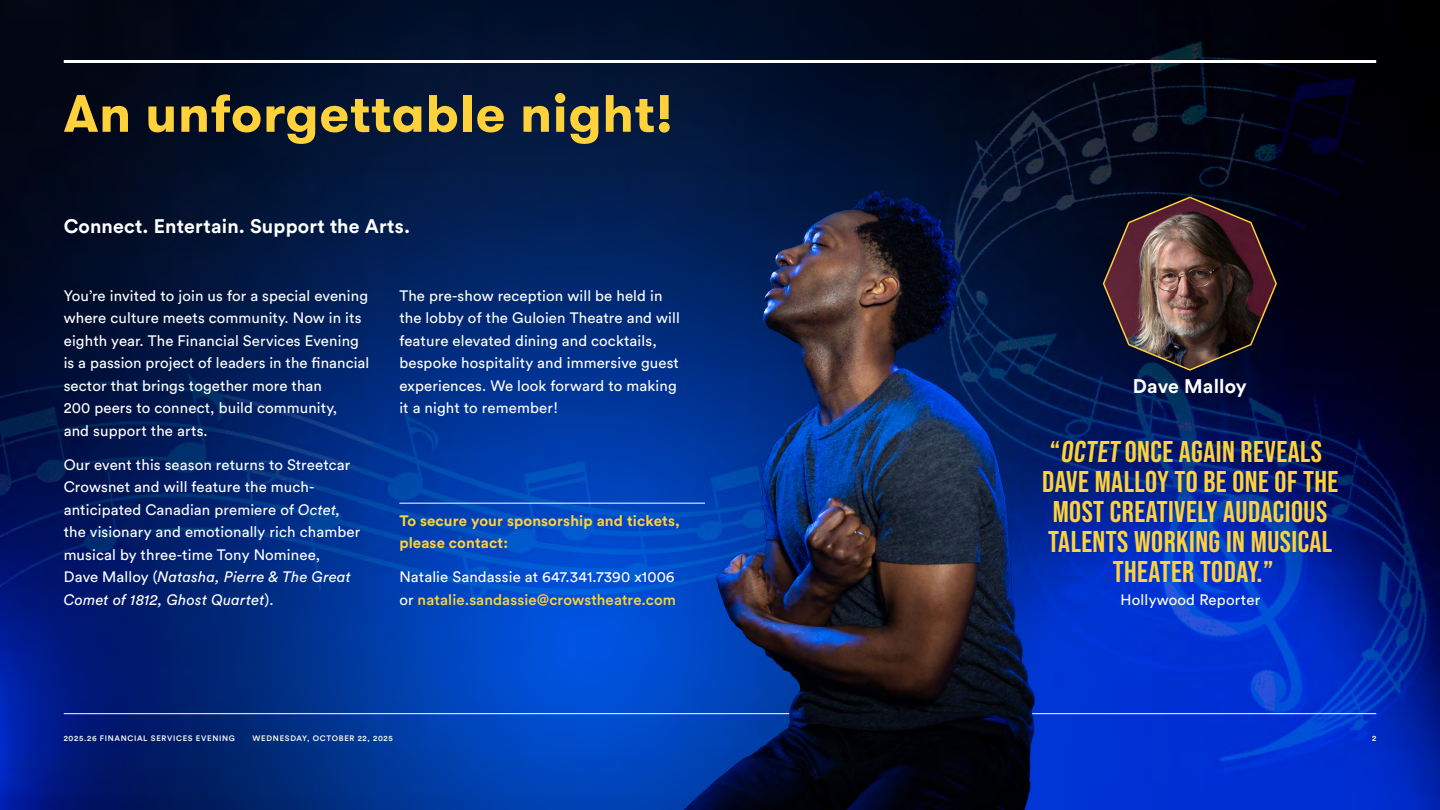
<style>
.page{position:relative;width:1440px;height:810px;background:#fff}
.page>*{position:absolute;margin:0;border:0;box-sizing:border-box;transform-origin:0 0}
.t1{font:700 52.5px "GT Walsheim";letter-spacing:.015em;color:#ffd23c}
.t2{font:700 30px/30px "Bebas Neue Pro";letter-spacing:.015em;color:#ffd23c;text-align:center}
.t3{font:700 19.5px "Circular Std";letter-spacing:.01em;color:#fff}
.t4{font:15px/22.5px "Circular Std";letter-spacing:.01em;color:#fff}
.t5{font:700 15px/22.5px "Circular Std";letter-spacing:.01em;color:#ffd23c}
.t6{font:500 7.88px "Circular Std";letter-spacing:.085em;color:#fff}
.s1{font-style:italic}
.s2{font-weight:500;color:#ffd23c}
</style>
<div class="page">
<img style="left:0;top:0;width:1440px;height:810px">
<hr style="left:64px;top:60px;width:1312px;height:3px;background:#fff">
<hr style="left:64px;top:713px;width:1312px;height:1px;background:#fff">
<hr style="left:399px;top:503px;width:306px;height:1px;background:#fff">
<img style="left:1102px;top:195px;width:176px;height:176px">
<img style="left:613px;top:178px;width:467px;height:632px">
<h1 class="t1" style="left:64px;top:79px;width:611px">An unforgettable night!</h1>
<h3 class="t3" style="left:64px;top:214px;width:348px">Connect. Entertain. Support the Arts.</h3>
<p class="t4" style="left:64px;top:284px;width:307px">You’re invited to join us for a special evening where culture meets community. Now in its eighth year. The Financial Services Evening is a passion project of leaders in the financial sector that brings together more than<br>200 peers to connect, build community,<br>and support the arts.</p>
<p class="t4" style="left:64px;top:453px;width:298px">Our event this season returns to Streetcar Crowsnet and will feature the much&shy;anticipated Canadian premiere of <span class="s1">Octet, </span>the visionary and emotionally rich chamber musical by three-time Tony Nominee,<br>Dave Malloy (<span class="s1">Natasha, Pierre &amp; The Great Comet of 1812, Ghost Quartet</span>).</p>
<p class="t4" style="left:399px;top:284px;width:282px">The pre-show reception will be held in the lobby of the Guloien Theatre and will feature elevated dining and cocktails, bespoke hospitality and immersive guest experiences. We look forward to making it a night to remember!</p>
<p class="t5" style="left:399px;top:509px;width:282px">To secure your sponsorship and tickets, please contact:</p>
<p class="t4" style="left:399px;top:565px;width:278px">Natalie Sandassie at 647.341.7390 x1006 or <span class="s2">natalie.sandassie@crowstheatre.com</span></p>
<h3 class="t3" style="left:1133px;top:374px;width:115px">Dave Malloy</h3>
<h2 class="t2" style="left:1042px;top:436px;width:298px">“OCTET ONCE AGAIN REVEALS<br>DAVE MALLOY TO BE ONE OF THE<br>MOST CREATIVELY AUDACIOUS<br>TALENTS WORKING IN MUSICAL<br>THEATER TODAY.”</h2>
<p class="t4" style="left:1121px;top:588px;width:141px">Hollywood Reporter</p>
<p class="t6" style="left:64px;top:734px;width:173px">2025.26 FINANCIAL SERVICES EVENING</p>
<p class="t6" style="left:253px;top:734px;width:142px">WEDNESDAY, OCTOBER 22, 2025</p>
<p class="t6" style="left:1372px;top:734px;width:6px">2</p>
</div>
